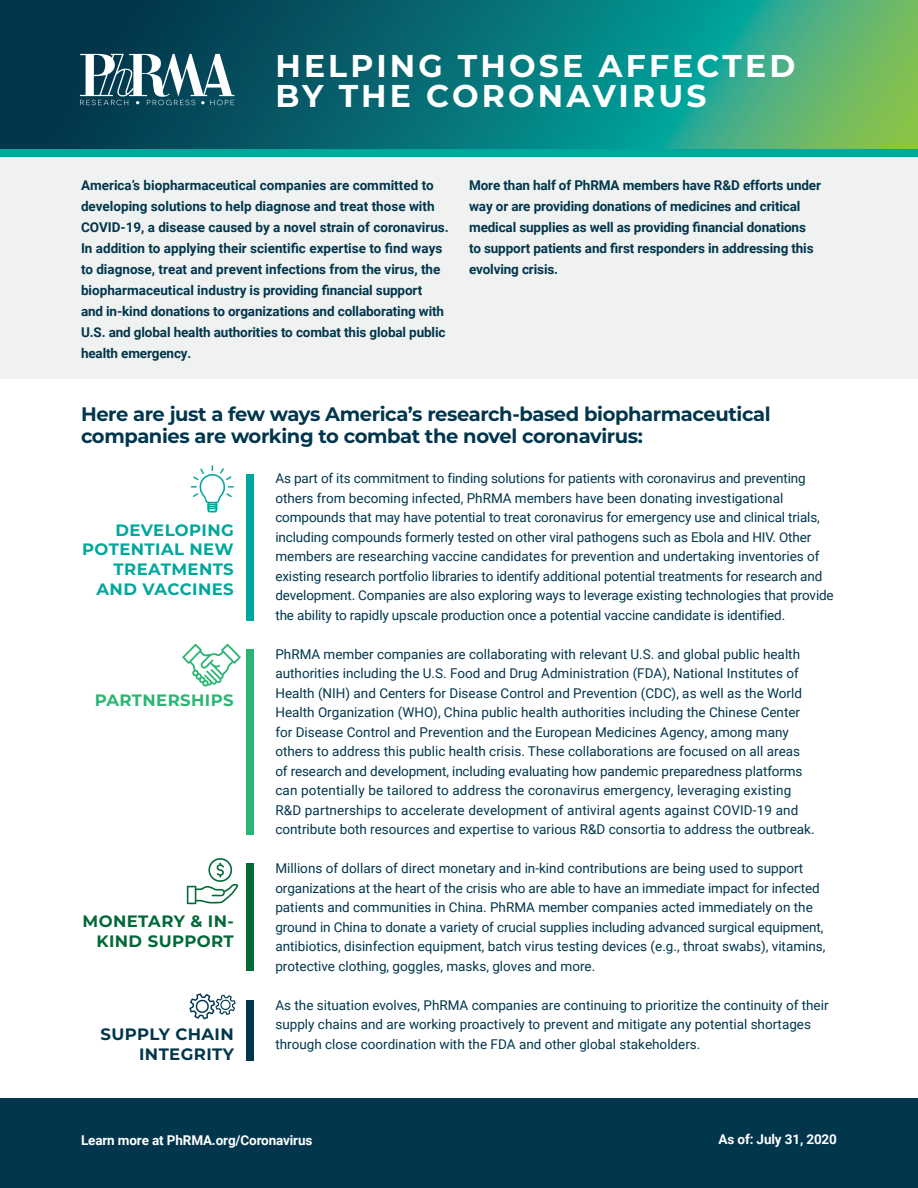
<style>
.page{position:relative;width:918px;height:1188px;background:#fff}
.page>*{position:absolute;margin:0;border:0;box-sizing:border-box;transform-origin:0 0}
.t1{font:700 31.5px/30px "Montserrat";letter-spacing:.1em;color:#fff}
.t2{font:700 19.5px/22.5px "Montserrat";letter-spacing:-.02em;color:#02364d}
.t3{font:700 16.5px/19.8px "Montserrat";letter-spacing:.025em;color:#00a79d;text-align:right}
.t4{font:700 16.5px/19.8px "Montserrat";letter-spacing:.025em;color:#026938;text-align:right}
.t5{font:700 16.5px/19.8px "Montserrat";letter-spacing:.025em;color:#02364d;text-align:right}
.t6{font:700 16.5px "Montserrat";letter-spacing:.025em;color:#2bb673}
.t7{font:13.5px/19.5px "Roboto";color:#02364d}
.t8{font:700 13.5px/21px "Roboto";letter-spacing:-.01em;color:#02364d}
.t9{font:700 13.5px "Roboto";letter-spacing:-.01em;color:#fff}
</style>
<div class="page">
<svg style="left:0;top:0;width:918px;height:149px;background:#187870"></svg>
<div style="left:0;top:153px;width:918px;height:225px;background:#eff2f0"></div>
<svg style="left:80px;top:54px;width:154px;height:51px"></svg>
<div style="left:0;top:149px;width:918px;height:8px;background:#00a79d"></div>
<div style="left:0;top:1098px;width:918px;height:90px;background:#02364d"></div>
<div style="left:246px;top:474px;width:8px;height:146px;background:#00a79d"></div>
<div style="left:246px;top:649px;width:8px;height:185px;background:#2bb673"></div>
<div style="left:246px;top:863px;width:8px;height:108px;background:#026938"></div>
<div style="left:246px;top:1000px;width:8px;height:60px;background:#02364d"></div>
<svg style="left:187px;top:858px;width:51px;height:46px"></svg>
<svg style="left:191px;top:465px;width:43px;height:48px"></svg>
<svg style="left:182px;top:644px;width:59px;height:43px"></svg>
<svg style="left:189px;top:993px;width:47px;height:26px"></svg>
<h1 class="t1" style="left:275px;top:49px;width:522px">HELPING THOSE AFFECTED<br>BY THE CORONAVIRUS</h1>
<p class="t8" style="left:81px;top:174px;width:369px">America’s biopharmaceutical companies are committed to developing solutions to help diagnose and treat those with COVID-19, a disease caused by a novel strain of coronavirus.<br>In addition to applying their scientific expertise to find ways to diagnose, treat and prevent infections from the virus, the biopharmaceutical industry is providing financial support<br>and in-kind donations to organizations and collaborating with U.S. and global health authorities to combat this global public health emergency.</p>
<p class="t8" style="left:469px;top:174px;width:353px">More than half of PhRMA members have R&amp;D efforts under way or are providing donations of medicines and critical medical supplies as well as providing financial donations to support patients and first responders in addressing this evolving crisis.</p>
<h2 class="t2" style="left:81px;top:401px;width:691px">Here are just a few ways America’s research-based biopharmaceutical companies are working to combat the novel coronavirus:</h2>
<p class="t3" style="left:82px;top:519px;width:153px">DEVELOPING<br>POTENTIAL NEW<br>TREATMENTS<br>AND VACCINES</p>
<p class="t6" style="left:95px;top:689px;width:141px">PARTNERSHIPS</p>
<p class="t4" style="left:83px;top:910px;width:153px">MONETARY &amp; IN-<br>KIND SUPPORT</p>
<p class="t5" style="left:101px;top:1023px;width:135px">SUPPLY CHAIN<br>INTEGRITY</p>
<p class="t7" style="left:275px;top:468px;width:560px">As part of its commitment to finding solutions for patients with coronavirus and preventing others from becoming infected, PhRMA members have been donating investigational compounds that may have potential to treat coronavirus for emergency use and clinical trials, including compounds formerly tested on other viral pathogens such as Ebola and HIV. Other members are researching vaccine candidates for prevention and undertaking inventories of existing research portfolio libraries to identify additional potential treatments for research and development. Companies are also exploring ways to leverage existing technologies that provide the ability to rapidly upscale production once a potential vaccine candidate is identified.</p>
<p class="t7" style="left:275px;top:644px;width:541px">PhRMA member companies are collaborating with relevant U.S. and global public health authorities including the U.S. Food and Drug Administration (FDA), National Institutes of Health (NIH) and Centers for Disease Control and Prevention (CDC), as well as the World Health Organization (WHO), China public health authorities including the Chinese Center for Disease Control and Prevention and the European Medicines Agency, among many others to address this public health crisis. These collaborations are focused on all areas of research and development, including evaluating how pandemic preparedness platforms can potentially be tailored to address the coronavirus emergency, leveraging existing R&amp;D partnerships to accelerate development of antiviral agents against COVID-19 and contribute both resources and expertise to various R&amp;D consortia to address the outbreak.</p>
<p class="t7" style="left:275px;top:858px;width:552px">Millions of dollars of direct monetary and in-kind contributions are being used to support organizations at the heart of the crisis who are able to have an immediate impact for infected patients and communities in China. PhRMA member companies acted immediately on the ground in China to donate a variety of crucial supplies including advanced surgical equipment, antibiotics, disinfection equipment, batch virus testing devices (e.g., throat swabs), vitamins, protective clothing, goggles, masks, gloves and more.</p>
<p class="t7" style="left:275px;top:994px;width:555px">As the situation evolves, PhRMA companies are continuing to prioritize the continuity of their supply chains and are working proactively to prevent and mitigate any potential shortages through close coordination with the FDA and other global stakeholders.</p>
<p class="t9" style="left:81px;top:1131px;width:233px">Learn more at PhRMA.org/Coronavirus</p>
<p class="t9" style="left:719px;top:1129px;width:120px">As of: July 31, 2020</p>
</div>
